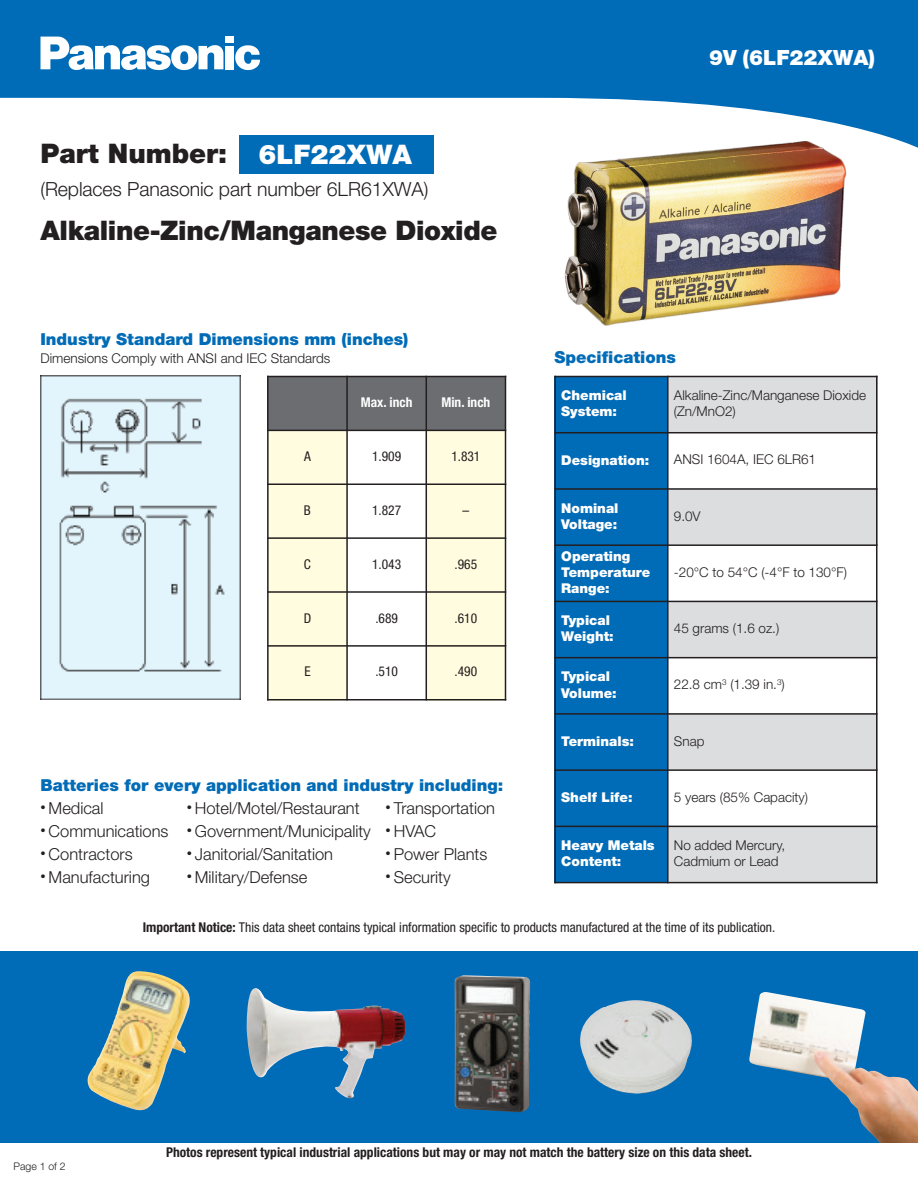
<style>
.page{position:relative;width:918px;height:1188px;background:#fff}
.page>*{position:absolute;margin:0;border:0;box-sizing:border-box;transform-origin:0 0}
.t1{font:900 27px "Helvetica Neue";letter-spacing:-.015em;color:#231f20}
.t2{font:900 27px "Helvetica Neue";color:#fff}
.t3{font:900 21px "Helvetica Neue";color:#fff}
.t4{font:300 19.5px "Helvetica Neue";letter-spacing:-.005em;color:#231f20}
.t5{font:300 16.5px "Helvetica Neue";color:#231f20}
.t6{font:900 16.5px "Helvetica Neue";color:#006bb6}
.t7{font:300 13.5px/16.2px "Helvetica Neue";color:#231f20}
.t8{font:condensed 13.5px "Helvetica Neue";color:#231f20}
.t9{font:900 13.5px/16.2px "Helvetica Neue";color:#fff}
.t10{font:700 condensed 13.5px "Helvetica Neue";color:#231f20}
.t11{font:700 condensed 13.5px "Helvetica Neue";color:#fff}
.t12{font:300 10.5px "Helvetica Neue";color:#231f20}
.s1{font-weight:700}
</style>
<div class="page">
<div style="left:0;top:952px;width:918px;height:191px;background:#006bb6"></div>
<img style="left:749px;top:992px;width:169px;height:151px">
<svg style="left:0;top:0;width:918px;height:154px;fill:#006bb6"></svg>
<svg style="left:41px;top:37px;width:182px;height:33px"></svg>
<div style="left:225px;top:46px;width:9px;height:23px;background:#fff"></div>
<div style="left:225px;top:37px;width:9px;height:6px;background:#fff"></div>
<svg style="left:235px;top:45px;width:25px;height:25px"></svg>
<img style="left:40px;top:376px;width:201px;height:324px">
<div style="left:554px;top:376px;width:114px;height:57px;background:#006bb6"></div>
<div style="left:668px;top:376px;width:210px;height:57px;background:#dcdddf"></div>
<div style="left:554px;top:433px;width:114px;height:56px;background:#006bb6"></div>
<div style="left:554px;top:489px;width:114px;height:56px;background:#006bb6"></div>
<div style="left:668px;top:489px;width:210px;height:56px;background:#dcdddf"></div>
<div style="left:554px;top:545px;width:114px;height:56px;background:#006bb6"></div>
<div style="left:554px;top:601px;width:114px;height:57px;background:#006bb6"></div>
<div style="left:668px;top:601px;width:210px;height:57px;background:#dcdddf"></div>
<div style="left:554px;top:658px;width:114px;height:56px;background:#006bb6"></div>
<div style="left:554px;top:714px;width:114px;height:56px;background:#006bb6"></div>
<div style="left:668px;top:714px;width:210px;height:56px;background:#dcdddf"></div>
<div style="left:554px;top:770px;width:114px;height:56px;background:#006bb6"></div>
<div style="left:554px;top:826px;width:114px;height:57px;background:#006bb6"></div>
<div style="left:668px;top:826px;width:210px;height:57px;background:#dcdddf"></div>
<hr style="left:554px;top:376px;width:2px;height:507px;background:#231f20">
<hr style="left:667px;top:376px;width:2px;height:507px;background:#231f20">
<hr style="left:876px;top:376px;width:2px;height:507px;background:#231f20">
<hr style="left:554px;top:376px;width:323px;height:1px;background:#231f20">
<hr style="left:554px;top:432px;width:323px;height:1px;background:#231f20">
<hr style="left:554px;top:488px;width:323px;height:2px;background:#231f20">
<hr style="left:554px;top:544px;width:323px;height:2px;background:#231f20">
<hr style="left:554px;top:601px;width:323px;height:1px;background:#231f20">
<hr style="left:554px;top:657px;width:323px;height:1px;background:#231f20">
<hr style="left:554px;top:713px;width:323px;height:2px;background:#231f20">
<hr style="left:554px;top:769px;width:323px;height:2px;background:#231f20">
<hr style="left:554px;top:826px;width:323px;height:1px;background:#231f20">
<hr style="left:554px;top:882px;width:323px;height:1px;background:#231f20">
<img style="left:246px;top:988px;width:160px;height:111px">
<img style="left:87px;top:971px;width:103px;height:140px">
<img style="left:454px;top:975px;width:76px;height:137px">
<img style="left:580px;top:1000px;width:112px;height:94px">
<div style="left:267px;top:376px;width:80px;height:54px;background:#6c6d70"></div>
<div style="left:347px;top:376px;width:79px;height:54px;background:#6c6d70"></div>
<div style="left:426px;top:376px;width:80px;height:54px;background:#6c6d70"></div>
<div style="left:267px;top:430px;width:80px;height:54px;background:#fffce0"></div>
<div style="left:426px;top:430px;width:80px;height:54px;background:#fffce0"></div>
<div style="left:267px;top:484px;width:80px;height:54px;background:#fffce0"></div>
<div style="left:426px;top:484px;width:80px;height:54px;background:#fffce0"></div>
<div style="left:267px;top:538px;width:80px;height:54px;background:#fffce0"></div>
<div style="left:426px;top:538px;width:80px;height:54px;background:#fffce0"></div>
<div style="left:267px;top:592px;width:80px;height:54px;background:#fffce0"></div>
<div style="left:426px;top:592px;width:80px;height:54px;background:#fffce0"></div>
<div style="left:267px;top:646px;width:80px;height:55px;background:#fffce0"></div>
<div style="left:426px;top:646px;width:80px;height:55px;background:#fffce0"></div>
<hr style="left:267px;top:376px;width:2px;height:325px;background:#231f20">
<hr style="left:346px;top:376px;width:2px;height:325px;background:#231f20">
<hr style="left:426px;top:376px;width:1px;height:325px;background:#231f20">
<hr style="left:505px;top:376px;width:1px;height:325px;background:#231f20">
<hr style="left:267px;top:376px;width:239px;height:1px;background:#231f20">
<hr style="left:267px;top:430px;width:239px;height:1px;background:#231f20">
<hr style="left:267px;top:484px;width:239px;height:1px;background:#231f20">
<hr style="left:267px;top:537px;width:239px;height:2px;background:#231f20">
<hr style="left:267px;top:591px;width:239px;height:2px;background:#231f20">
<hr style="left:267px;top:645px;width:239px;height:2px;background:#231f20">
<hr style="left:267px;top:699px;width:239px;height:2px;background:#231f20">
<div style="left:239px;top:136px;width:194px;height:38px;background:#006bb6"></div>
<img style="left:526px;top:122px;width:352px;height:204px">
<h1 class="t1" style="left:40px;top:137px;width:188px">Part Number:</h1>
<h3 class="t4" style="left:40px;top:177px;width:390px">(Replaces Panasonic part number 6LR61XWA)</h3>
<h1 class="t1" style="left:40px;top:214px;width:458px">Alkaline-Zinc/Manganese Dioxide</h1>
<h1 class="t2" style="left:258px;top:139px;width:155px">6LF22XWA</h1>
<h2 class="t3" style="left:709px;top:45px;width:168px">9V (6LF22XWA)</h2>
<p class="t6" style="left:40px;top:329px;width:369px">Industry Standard Dimensions mm (inches)</p>
<p class="t7" style="left:40px;top:349px;width:291px">Dimensions Comply with ANSI and IEC Standards</p>
<p class="t6" style="left:554px;top:347px;width:123px">Specifications</p>
<p class="t11" style="left:361px;top:394px;width:53px">Max. inch</p>
<p class="t11" style="left:441px;top:394px;width:50px">Min. inch</p>
<p class="t8" style="left:304px;top:448px;width:8px">A</p>
<p class="t8" style="left:372px;top:448px;width:31px">1.909</p>
<p class="t8" style="left:451px;top:448px;width:31px">1.831</p>
<p class="t8" style="left:304px;top:502px;width:9px">B</p>
<p class="t8" style="left:372px;top:502px;width:31px">1.827</p>
<p class="t8" style="left:463px;top:502px;width:8px">–</p>
<p class="t8" style="left:304px;top:556px;width:9px">C</p>
<p class="t8" style="left:372px;top:556px;width:31px">1.043</p>
<p class="t8" style="left:455px;top:556px;width:24px">.965</p>
<p class="t8" style="left:304px;top:610px;width:9px">D</p>
<p class="t8" style="left:375px;top:610px;width:24px">.689</p>
<p class="t8" style="left:455px;top:610px;width:24px">.610</p>
<p class="t8" style="left:304px;top:664px;width:8px">E</p>
<p class="t8" style="left:375px;top:664px;width:24px">.510</p>
<p class="t8" style="left:455px;top:664px;width:24px">.490</p>
<p class="t6" style="left:40px;top:775px;width:464px">Batteries for every application and industry including:</p>
<p class="t5" style="left:40px;top:798px;width:65px"><sup>•</sup> Medical</p>
<p class="t5" style="left:187px;top:798px;width:174px"><sup>•</sup> Hotel/Motel/Restaurant</p>
<p class="t5" style="left:386px;top:798px;width:111px"><sup>•</sup> Transportation</p>
<p class="t5" style="left:40px;top:821px;width:397px"><sup>•</sup> Communications <sup>•</sup> Government/Municipality <sup>•</sup> HVAC</p>
<p class="t5" style="left:40px;top:844px;width:94px"><sup>•</sup> Contractors</p>
<p class="t5" style="left:187px;top:844px;width:148px"><sup>•</sup> Janitorial/Sanitation</p>
<p class="t5" style="left:386px;top:844px;width:103px"><sup>•</sup> Power Plants</p>
<p class="t5" style="left:40px;top:867px;width:111px"><sup>•</sup> Manufacturing</p>
<p class="t5" style="left:187px;top:867px;width:122px"><sup>•</sup> Military/Defense</p>
<p class="t5" style="left:386px;top:867px;width:67px"><sup>•</sup> Security</p>
<p class="t9" style="left:561px;top:387px;width:67px">Chemical<br>System:</p>
<p class="t7" style="left:674px;top:387px;width:194px">Alkaline-Zinc/Manganese Dioxide (Zn/MnO2)</p>
<p class="t9" style="left:561px;top:452px;width:89px">Designation:</p>
<p class="t7" style="left:674px;top:451px;width:144px">ANSI 1604A, IEC 6LR61</p>
<p class="t9" style="left:561px;top:500px;width:59px">Nominal<br>Voltage:</p>
<p class="t7" style="left:674px;top:507px;width:28px">9.0V</p>
<p class="t9" style="left:561px;top:548px;width:90px">Operating<br>Temperature<br>Range:</p>
<p class="t7" style="left:674px;top:564px;width:175px">-20°C to 54°C (-4°F to 130°F)</p>
<p class="t9" style="left:561px;top:612px;width:54px">Typical<br>Weight:</p>
<p class="t7" style="left:674px;top:620px;width:107px">45 grams (1.6 oz.)</p>
<p class="t9" style="left:561px;top:668px;width:57px">Typical<br>Volume:</p>
<p class="t7" style="left:674px;top:676px;width:112px">22.8 cm<sup>3</sup> (1.39 in.<sup>3</sup>)</p>
<p class="t9" style="left:561px;top:733px;width:74px">Terminals:</p>
<p class="t7" style="left:674px;top:732px;width:32px">Snap</p>
<p class="t9" style="left:561px;top:789px;width:73px">Shelf Life:</p>
<p class="t7" style="left:674px;top:789px;width:136px">5 years (85% Capacity)</p>
<p class="t9" style="left:561px;top:837px;width:95px">Heavy Metals<br>Content:</p>
<p class="t7" style="left:674px;top:837px;width:113px">No added Mercury,<br>Cadmium or Lead</p>
<p class="t8" style="left:143px;top:920px;width:634px"><span class="s1">Important Notice:</span> This data sheet contains typical information specific to products manufactured at the time of its publication.</p>
<p class="t12" style="left:14px;top:1160px;width:54px">Page 1 of 2</p>
<p class="t10" style="left:166px;top:1144px;width:587px">Photos represent typical industrial applications but may or may not match the battery size on this data sheet.</p>
</div>
